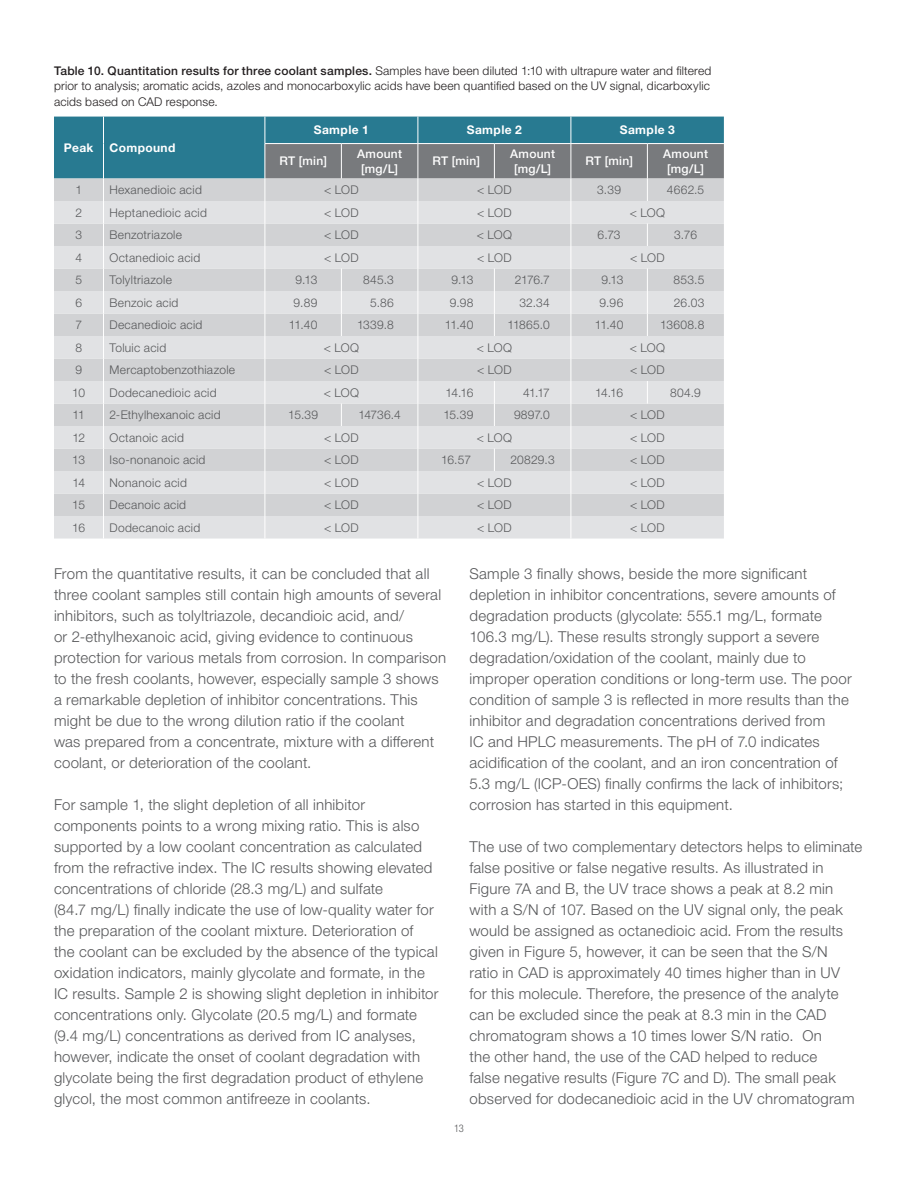
<style>
.page{position:relative;width:918px;height:1188px;background:#fff}
.page>*{position:absolute;margin:0;border:0;box-sizing:border-box;transform-origin:0 0}
.t1{font:300 15px/21px "Helvetica Neue LTW1 G";letter-spacing:.015em;color:#57585a}
.t2{font:300 12px "Helvetica Neue LTW1 G";letter-spacing:.025em;color:#57585a}
.t3{font:300 12px/15.8px "Helvetica Neue LTW1 G";letter-spacing:.015em;color:#231f20;text-align:justify}
.t4{font:500 12px/14.4px "Helvetica Neue LTW1 G";letter-spacing:.025em;color:#fff;text-align:center}
.t5{font:700 12px "Helvetica Neue LTW1 G";letter-spacing:.035em;color:#fff}
.t6{font:300 condensed 10.5px "Helvetica Neue LTW1 G";color:#57585a}
.s1{font-weight:500}
</style>
<div class="page">
<svg style="left:54px;top:117px;width:670px;height:422px;background:#c5cdd1"></svg>
<hr style="left:265px;top:143px;width:76px;height:1px;background:#fff">
<hr style="left:341px;top:143px;width:77px;height:1px;background:#fff">
<hr style="left:418px;top:143px;width:76px;height:1px;background:#fff">
<hr style="left:494px;top:143px;width:77px;height:1px;background:#fff">
<hr style="left:571px;top:143px;width:76px;height:1px;background:#fff">
<hr style="left:647px;top:143px;width:77px;height:1px;background:#fff">
<p class="t3" style="left:54px;top:62px;width:659px"><span class="s1">Table 10. Quantitation results for three coolant samples.</span> Samples have been diluted 1:10 with ultrapure water and filtered prior to analysis; aromatic acids, azoles and monocarboxylic acids have been quantified based on the UV signal, dicarboxylic acids based on CAD response.</p>
<p class="t5" style="left:64px;top:140px;width:31px">Peak</p>
<p class="t5" style="left:110px;top:140px;width:67px">Compound</p>
<p class="t5" style="left:314px;top:123px;width:57px">Sample 1</p>
<p class="t5" style="left:467px;top:123px;width:57px">Sample 2</p>
<p class="t5" style="left:620px;top:123px;width:57px">Sample 3</p>
<p class="t4" style="left:279px;top:154px;width:49px">RT [min]</p>
<p class="t4" style="left:357px;top:147px;width:47px">Amount [mg/L]</p>
<p class="t4" style="left:432px;top:154px;width:49px">RT [min]</p>
<p class="t4" style="left:510px;top:147px;width:47px">Amount [mg/L]</p>
<p class="t4" style="left:585px;top:154px;width:49px">RT [min]</p>
<p class="t4" style="left:663px;top:147px;width:47px">Amount [mg/L]</p>
<p class="t2" style="left:75px;top:182px;width:8px">1</p>
<p class="t2" style="left:110px;top:182px;width:94px">Hexanedioic acid</p>
<p class="t2" style="left:324px;top:182px;width:36px">&lt; LOD</p>
<p class="t2" style="left:477px;top:182px;width:36px">&lt; LOD</p>
<p class="t2" style="left:597px;top:182px;width:25px">3.39</p>
<p class="t2" style="left:667px;top:182px;width:39px">4662.5</p>
<p class="t2" style="left:75px;top:205px;width:8px">2</p>
<p class="t2" style="left:110px;top:205px;width:99px">Heptanedioic acid</p>
<p class="t2" style="left:324px;top:205px;width:36px">&lt; LOD</p>
<p class="t2" style="left:477px;top:205px;width:36px">&lt; LOD</p>
<p class="t2" style="left:630px;top:205px;width:37px">&lt; LOQ</p>
<p class="t2" style="left:75px;top:227px;width:8px">3</p>
<p class="t2" style="left:110px;top:227px;width:74px">Benzotriazole</p>
<p class="t2" style="left:324px;top:227px;width:36px">&lt; LOD</p>
<p class="t2" style="left:477px;top:227px;width:37px">&lt; LOQ</p>
<p class="t2" style="left:598px;top:227px;width:24px">6.73</p>
<p class="t2" style="left:674px;top:227px;width:24px">3.76</p>
<p class="t2" style="left:75px;top:250px;width:8px">4</p>
<p class="t2" style="left:110px;top:250px;width:92px">Octanedioic acid</p>
<p class="t2" style="left:324px;top:250px;width:36px">&lt; LOD</p>
<p class="t2" style="left:477px;top:250px;width:36px">&lt; LOD</p>
<p class="t2" style="left:630px;top:250px;width:36px">&lt; LOD</p>
<p class="t2" style="left:75px;top:272px;width:8px">5</p>
<p class="t2" style="left:110px;top:272px;width:64px">Tolyltriazole</p>
<p class="t2" style="left:296px;top:272px;width:23px">9.13</p>
<p class="t2" style="left:363px;top:272px;width:32px">845.3</p>
<p class="t2" style="left:452px;top:272px;width:23px">9.13</p>
<p class="t2" style="left:515px;top:272px;width:37px">2176.7</p>
<p class="t2" style="left:602px;top:272px;width:23px">9.13</p>
<p class="t2" style="left:674px;top:272px;width:32px">853.5</p>
<p class="t2" style="left:75px;top:295px;width:8px">6</p>
<p class="t2" style="left:110px;top:295px;width:70px">Benzoic acid</p>
<p class="t2" style="left:294px;top:295px;width:25px">9.89</p>
<p class="t2" style="left:370px;top:295px;width:25px">5.86</p>
<p class="t2" style="left:450px;top:295px;width:25px">9.98</p>
<p class="t2" style="left:520px;top:295px;width:32px">32.34</p>
<p class="t2" style="left:600px;top:295px;width:25px">9.96</p>
<p class="t2" style="left:674px;top:295px;width:32px">26.03</p>
<p class="t2" style="left:75px;top:317px;width:8px">7</p>
<p class="t2" style="left:110px;top:317px;width:94px">Decanedioic acid</p>
<p class="t2" style="left:289px;top:317px;width:30px">11.40</p>
<p class="t2" style="left:357px;top:317px;width:38px">1339.8</p>
<p class="t2" style="left:445px;top:317px;width:30px">11.40</p>
<p class="t2" style="left:507px;top:317px;width:44px">11865.0</p>
<p class="t2" style="left:595px;top:317px;width:30px">11.40</p>
<p class="t2" style="left:660px;top:317px;width:46px">13608.8</p>
<p class="t2" style="left:75px;top:340px;width:8px">8</p>
<p class="t2" style="left:110px;top:340px;width:58px">Toluic acid</p>
<p class="t2" style="left:324px;top:340px;width:37px">&lt; LOQ</p>
<p class="t2" style="left:477px;top:340px;width:37px">&lt; LOQ</p>
<p class="t2" style="left:630px;top:340px;width:37px">&lt; LOQ</p>
<p class="t2" style="left:75px;top:362px;width:8px">9</p>
<p class="t2" style="left:110px;top:362px;width:127px">Mercaptobenzothiazole</p>
<p class="t2" style="left:324px;top:362px;width:36px">&lt; LOD</p>
<p class="t2" style="left:477px;top:362px;width:36px">&lt; LOD</p>
<p class="t2" style="left:630px;top:362px;width:36px">&lt; LOD</p>
<p class="t2" style="left:72px;top:385px;width:14px">10</p>
<p class="t2" style="left:110px;top:385px;width:109px">Dodecanedioic acid</p>
<p class="t2" style="left:324px;top:385px;width:37px">&lt; LOQ</p>
<p class="t2" style="left:446px;top:385px;width:29px">14.16</p>
<p class="t2" style="left:523px;top:385px;width:28px">41.17</p>
<p class="t2" style="left:595px;top:385px;width:29px">14.16</p>
<p class="t2" style="left:670px;top:385px;width:32px">804.9</p>
<p class="t2" style="left:73px;top:407px;width:14px">11</p>
<p class="t2" style="left:110px;top:407px;width:113px">2-Ethylhexanoic acid</p>
<p class="t2" style="left:288px;top:407px;width:31px">15.39</p>
<p class="t2" style="left:358px;top:407px;width:44px">14736.4</p>
<p class="t2" style="left:443px;top:407px;width:31px">15.39</p>
<p class="t2" style="left:514px;top:407px;width:37px">9897.0</p>
<p class="t2" style="left:630px;top:407px;width:36px">&lt; LOD</p>
<p class="t2" style="left:72px;top:430px;width:14px">12</p>
<p class="t2" style="left:110px;top:430px;width:76px">Octanoic acid</p>
<p class="t2" style="left:324px;top:430px;width:36px">&lt; LOD</p>
<p class="t2" style="left:477px;top:430px;width:37px">&lt; LOQ</p>
<p class="t2" style="left:630px;top:430px;width:36px">&lt; LOD</p>
<p class="t2" style="left:72px;top:452px;width:14px">13</p>
<p class="t2" style="left:110px;top:452px;width:98px">Iso-nonanoic acid</p>
<p class="t2" style="left:324px;top:452px;width:36px">&lt; LOD</p>
<p class="t2" style="left:441px;top:452px;width:31px">16.57</p>
<p class="t2" style="left:511px;top:452px;width:46px">20829.3</p>
<p class="t2" style="left:630px;top:452px;width:36px">&lt; LOD</p>
<p class="t2" style="left:72px;top:475px;width:14px">14</p>
<p class="t2" style="left:110px;top:475px;width:79px">Nonanoic acid</p>
<p class="t2" style="left:324px;top:475px;width:36px">&lt; LOD</p>
<p class="t2" style="left:477px;top:475px;width:36px">&lt; LOD</p>
<p class="t2" style="left:630px;top:475px;width:36px">&lt; LOD</p>
<p class="t2" style="left:72px;top:497px;width:14px">15</p>
<p class="t2" style="left:110px;top:497px;width:78px">Decanoic acid</p>
<p class="t2" style="left:324px;top:497px;width:36px">&lt; LOD</p>
<p class="t2" style="left:477px;top:497px;width:36px">&lt; LOD</p>
<p class="t2" style="left:630px;top:497px;width:36px">&lt; LOD</p>
<p class="t2" style="left:72px;top:520px;width:14px">16</p>
<p class="t2" style="left:110px;top:520px;width:92px">Dodecanoic acid</p>
<p class="t2" style="left:324px;top:520px;width:36px">&lt; LOD</p>
<p class="t2" style="left:477px;top:520px;width:36px">&lt; LOD</p>
<p class="t2" style="left:630px;top:520px;width:36px">&lt; LOD</p>
<p class="t1" style="left:54px;top:563px;width:394px">From the quantitative results, it can be concluded that all three coolant samples still contain high amounts of several inhibitors, such as tolyltriazole, decandioic acid, and/<br>or 2-ethylhexanoic acid, giving evidence to continuous protection for various metals from corrosion. In comparison to the fresh coolants, however, especially sample 3 shows a remarkable depletion of inhibitor concentrations. This might be due to the wrong dilution ratio if the coolant<br>was prepared from a concentrate, mixture with a different coolant, or deterioration of the coolant.</p>
<p class="t1" style="left:54px;top:794px;width:386px">For sample 1, the slight depletion of all inhibitor components points to a wrong mixing ratio. This is also supported by a low coolant concentration as calculated from the refractive index. The IC results showing elevated concentrations of chloride (28.3 mg/L) and sulfate<br>(84.7 mg/L) finally indicate the use of low-quality water for the preparation of the coolant mixture. Deterioration of<br>the coolant can be excluded by the absence of the typical oxidation indicators, mainly glycolate and formate, in the IC results. Sample 2 is showing slight depletion in inhibitor concentrations only. Glycolate (20.5 mg/L) and formate (9.4 mg/L) concentrations as derived from IC analyses, however, indicate the onset of coolant degradation with glycolate being the first degradation product of ethylene glycol, the most common antifreeze in coolants.</p>
<p class="t1" style="left:470px;top:563px;width:384px">Sample 3 finally shows, beside the more significant depletion in inhibitor concentrations, severe amounts of degradation products (glycolate: 555.1 mg/L, formate 106.3 mg/L). These results strongly support a severe degradation/oxidation of the coolant, mainly due to improper operation conditions or long-term use. The poor condition of sample 3 is reflected in more results than the inhibitor and degradation concentrations derived from<br>IC and HPLC measurements. The pH of 7.0 indicates acidification of the coolant, and an iron concentration of 5.3 mg/L (ICP-OES) finally confirms the lack of inhibitors; corrosion has started in this equipment.</p>
<p class="t1" style="left:470px;top:836px;width:394px">The use of two complementary detectors helps to eliminate false positive or false negative results. As illustrated in Figure 7A and B, the UV trace shows a peak at 8.2 min with a S/N of 107. Based on the UV signal only, the peak would be assigned as octanedioic acid. From the results given in Figure 5, however, it can be seen that the S/N<br>ratio in CAD is approximately 40 times higher than in UV<br>for this molecule. Therefore, the presence of the analyte can be excluded since the peak at 8.3 min in the CAD chromatogram shows a 10 times lower S/N ratio. On<br>the other hand, the use of the CAD helped to reduce<br>false negative results (Figure 7C and D). The small peak observed for dodecanedioic acid in the UV chromatogram</p>
<p class="t6" style="left:454px;top:1122px;width:11px">13</p>
</div>
